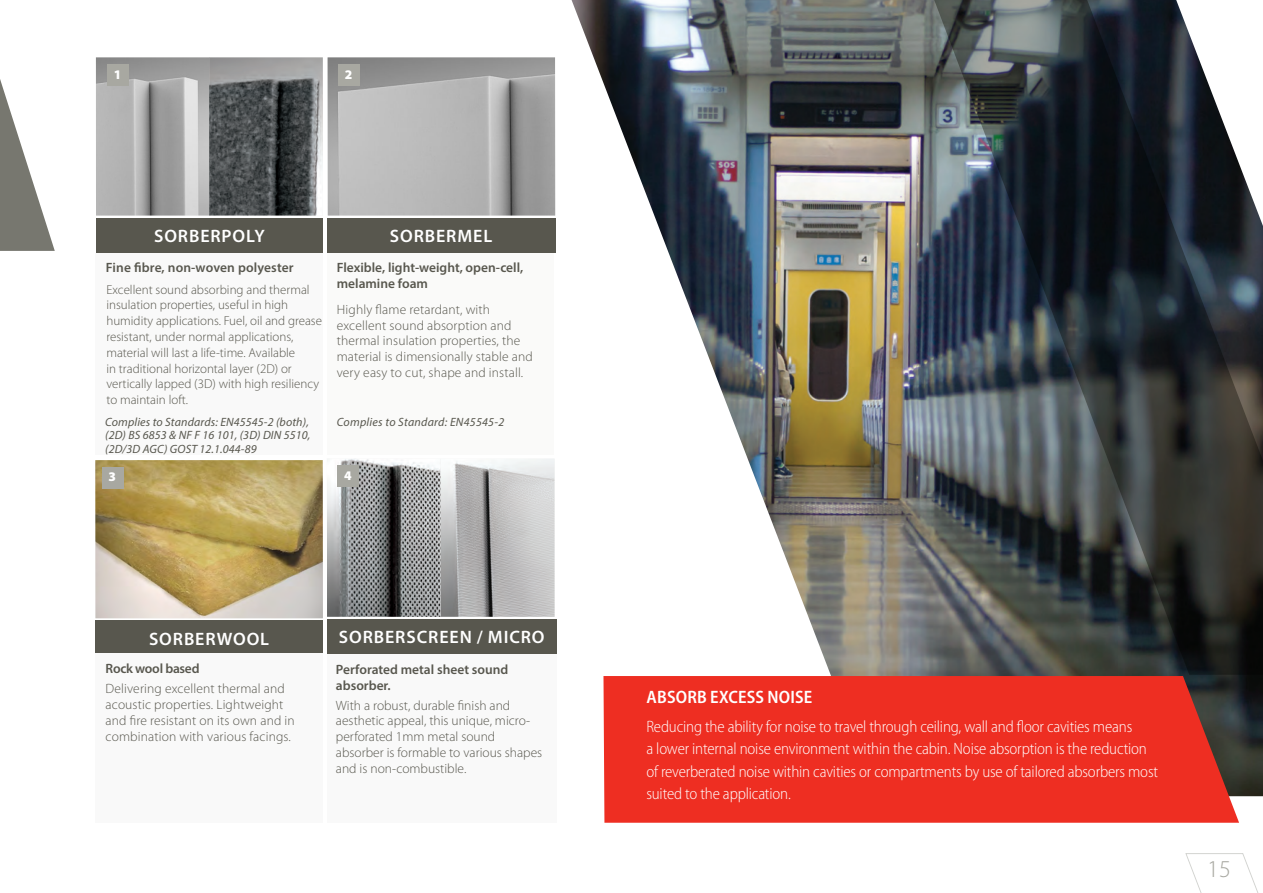
<style>
.page{position:relative;width:1263px;height:893px;background:#fff}
.page>*{position:absolute;margin:0;border:0;box-sizing:border-box;transform-origin:0 0}
.t1{font:300 24.3px "Myriad Pro";color:#a8a8a1}
.t2{font:600 18px "Myriad Pro";letter-spacing:.05em;color:#fff}
.t3{font:600 semi-condensed 18px "Myriad Pro";letter-spacing:.01em;color:#fff}
.t4{font:300 semi-condensed 16.5px/22.5px "Myriad Pro";letter-spacing:-.01em;color:#fff}
.t5{font:300 13.5px/15.8px "Myriad Pro";letter-spacing:.01em;color:#58574e}
.t6{font:600 13.5px/15.8px "Myriad Pro";color:#58574e}
.t7{font:600 13.5px "Myriad Pro";letter-spacing:-.02em;color:#58574e}
.t8{font:900 13.2px "Myriad Pro";color:#fff}
.t9{font:300 12.9px/15.8px "Myriad Pro";color:#58574e}
.t10{font:italic 12px/13.5px "Myriad Pro";letter-spacing:.01em;color:#58574e}
</style>
<div class="page">
<svg style="left:1185px;top:853px;width:74px;height:40px"></svg>
<img style="left:572px;top:0;width:691px;height:796px">
<svg style="left:929px;top:0;width:334px;height:675px;background:#3d4347"></svg>
<svg style="left:0;top:79px;width:55px;height:172px"></svg>
<img style="left:96px;top:57px;width:113px;height:159px">
<svg style="left:209px;top:57px;width:114px;height:159px;background:#5c5f61"></svg>
<img style="left:328px;top:57px;width:227px;height:159px">
<div style="left:96px;top:218px;width:227px;height:34px;background:#58574e"></div>
<div style="left:327px;top:218px;width:228px;height:34px;background:#58574e"></div>
<div style="left:95px;top:253px;width:228px;height:202px;background:#f9f9f9"></div>
<div style="left:328px;top:253px;width:226px;height:202px;background:#fafaf9"></div>
<div style="left:338px;top:64px;width:22px;height:21px;background:#a8a8a1"></div>
<img style="left:327px;top:459px;width:114px;height:158px">
<svg style="left:441px;top:459px;width:114px;height:158px;background:#bababa"></svg>
<div style="left:327px;top:619px;width:230px;height:34px;background:#58574e"></div>
<div style="left:327px;top:654px;width:230px;height:169px;background:#f9f9f9"></div>
<div style="left:338px;top:465px;width:21px;height:21px;background:#a8a8a1"></div>
<img style="left:95px;top:460px;width:228px;height:158px">
<div style="left:95px;top:621px;width:228px;height:34px;background:#58574e"></div>
<div style="left:95px;top:653px;width:228px;height:170px;background:#f9f9f9"></div>
<div style="left:107px;top:64px;width:21px;height:21px;background:#a8a8a1"></div>
<svg style="left:572px;top:676px;width:667px;height:147px;background:#e7392e"></svg>
<div style="left:102px;top:467px;width:21px;height:21px;background:#a8a8a1"></div>
<p class="t8" style="left:114px;top:65px;width:9px">1</p>
<p class="t8" style="left:345px;top:65px;width:9px">2</p>
<p class="t2" style="left:154px;top:224px;width:112px">SORBERPOLY</p>
<p class="t2" style="left:390px;top:224px;width:104px">SORBERMEL</p>
<p class="t6" style="left:106px;top:259px;width:189px">Fine fibre, non-woven polyester</p>
<p class="t9" style="left:106px;top:281px;width:217px">Excellent sound absorbing and thermal insulation properties, useful in high humidity applications. Fuel, oil and grease resistant, under normal applications, material will last a life-time. Available<br>in traditional horizontal layer (2D) or vertically lapped (3D) with high resiliency to maintain loft.</p>
<p class="t10" style="left:105px;top:415px;width:207px">Complies to Standards: EN45545-2 (both), (2D) BS 6853 &amp; NF F 16 101, (3D) DIN 5510, (2D/3D AGC) GOST 12.1.044-89</p>
<p class="t6" style="left:337px;top:259px;width:188px">Flexible, light-weight, open-cell, melamine foam</p>
<p class="t5" style="left:337px;top:301px;width:198px">Highly flame retardant, with excellent sound absorption and thermal insulation properties, the material is dimensionally stable and very easy to cut, shape and install.</p>
<p class="t10" style="left:337px;top:415px;width:169px">Complies to Standard: EN45545-2</p>
<p class="t8" style="left:108px;top:468px;width:9px">3</p>
<p class="t8" style="left:112px;top:468px;width:9px">3</p>
<p class="t8" style="left:344px;top:467px;width:9px">4</p>
<p class="t2" style="left:149px;top:627px;width:122px">SORBERWOOL</p>
<p class="t7" style="left:106px;top:660px;width:95px">Rock wool based</p>
<p class="t5" style="left:106px;top:681px;width:191px">Delivering excellent thermal and acoustic properties. Lightweight and fire resistant on its own and in combination with various facings.</p>
<p class="t2" style="left:339px;top:626px;width:207px">SORBERSCREEN / MICRO</p>
<p class="t6" style="left:336px;top:661px;width:174px">Perforated metal sheet sound absorber.</p>
<p class="t5" style="left:336px;top:697px;width:208px">With a robust, durable finish and aesthetic appeal, this unique, micro&shy;perforated 1mm metal sound absorber is formable to various shapes and is non-combustible.</p>
<p class="t3" style="left:646px;top:686px;width:167px">ABSORB EXCESS NOISE</p>
<p class="t4" style="left:646px;top:715px;width:513px">Reducing the ability for noise to travel through ceiling, wall and floor cavities means<br>a lower internal noise environment within the cabin. Noise absorption is the reduction of reverberated noise within cavities or compartments by use of tailored absorbers most suited to the application.</p>
<h1 class="t1" style="left:1207px;top:854px;width:25px">15</h1>
</div>
